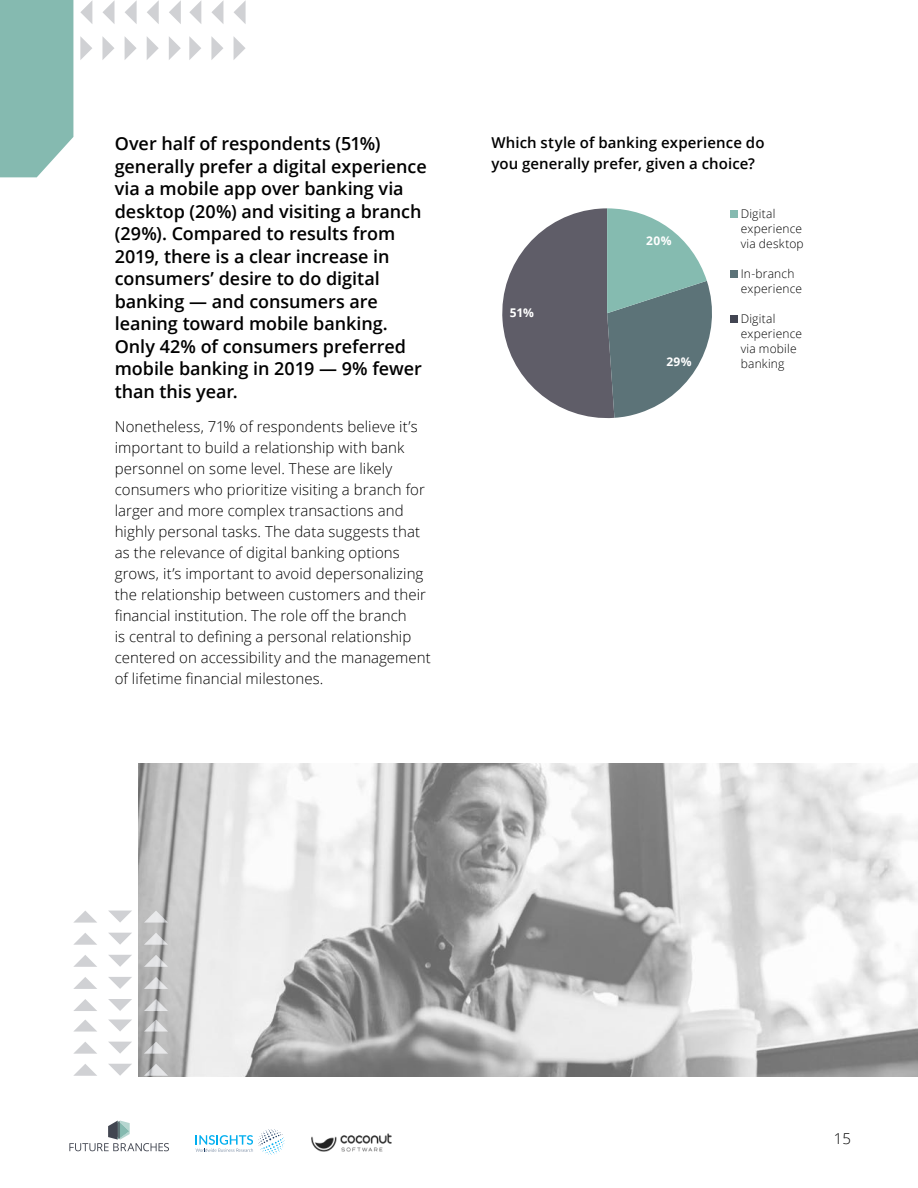
<style>
.page{position:relative;width:918px;height:1188px;background:#fff}
.page>*{position:absolute;margin:0;border:0;box-sizing:border-box;transform-origin:0 0}
.t1{font:600 18px/22.5px "Open Sans";letter-spacing:-.005em;color:#000}
.t2{font:300 15px/21px "Open Sans";letter-spacing:.005em;color:#000}
.t3{font:600 15px/21px "Open Sans";letter-spacing:.005em;color:#000}
.t4{font:300 12px/15px "Open Sans";letter-spacing:.015em;color:#000}
.t5{font:700 12px "Open Sans";color:#fff}
</style>
<div class="page">
<svg style="left:69px;top:1121px;width:100px;height:30px"></svg>
<svg style="left:196px;top:1129px;width:89px;height:26px"></svg>
<img style="left:311px;top:1134px;width:81px;height:17px">
<svg style="left:211px;top:36px;width:12px;height:24px"></svg>
<svg style="left:189px;top:36px;width:12px;height:24px"></svg>
<svg style="left:234px;top:37px;width:12px;height:23px"></svg>
<svg style="left:211px;top:1px;width:12px;height:23px"></svg>
<svg style="left:189px;top:1px;width:12px;height:23px"></svg>
<svg style="left:234px;top:0;width:12px;height:24px"></svg>
<svg style="left:102px;top:36px;width:12px;height:24px"></svg>
<svg style="left:80px;top:36px;width:12px;height:24px"></svg>
<svg style="left:147px;top:37px;width:12px;height:23px"></svg>
<svg style="left:169px;top:37px;width:12px;height:23px"></svg>
<svg style="left:125px;top:37px;width:12px;height:23px"></svg>
<svg style="left:147px;top:0;width:12px;height:24px"></svg>
<svg style="left:169px;top:0;width:12px;height:24px"></svg>
<svg style="left:102px;top:0;width:13px;height:24px"></svg>
<svg style="left:125px;top:0;width:12px;height:24px"></svg>
<svg style="left:80px;top:1px;width:12px;height:23px"></svg>
<div style="left:0;top:0;width:73px;height:177px;background:#85bab0"></div>
<svg style="left:502px;top:208px;width:210px;height:211px"></svg>
<div style="left:730px;top:210px;width:8px;height:8px;background:#85bab0"></div>
<div style="left:730px;top:270px;width:8px;height:8px;background:#5c7378"></div>
<div style="left:730px;top:315px;width:8px;height:8px;background:#424552"></div>
<img style="left:139px;top:764px;width:779px;height:313px">
<svg style="left:73px;top:977px;width:24px;height:12px"></svg>
<svg style="left:73px;top:999px;width:24px;height:12px"></svg>
<svg style="left:73px;top:933px;width:24px;height:12px"></svg>
<svg style="left:73px;top:955px;width:24px;height:12px"></svg>
<svg style="left:73px;top:911px;width:24px;height:12px"></svg>
<svg style="left:144px;top:977px;width:24px;height:12px"></svg>
<svg style="left:144px;top:999px;width:24px;height:12px"></svg>
<svg style="left:144px;top:933px;width:24px;height:12px"></svg>
<svg style="left:144px;top:955px;width:24px;height:12px"></svg>
<svg style="left:144px;top:911px;width:24px;height:12px"></svg>
<svg style="left:109px;top:933px;width:23px;height:12px"></svg>
<svg style="left:109px;top:911px;width:23px;height:12px"></svg>
<svg style="left:108px;top:977px;width:24px;height:12px"></svg>
<svg style="left:108px;top:999px;width:24px;height:12px"></svg>
<svg style="left:108px;top:955px;width:24px;height:12px"></svg>
<svg style="left:73px;top:1042px;width:24px;height:12px"></svg>
<svg style="left:73px;top:1020px;width:24px;height:12px"></svg>
<svg style="left:73px;top:1064px;width:24px;height:12px"></svg>
<svg style="left:144px;top:1042px;width:24px;height:12px"></svg>
<svg style="left:144px;top:1020px;width:24px;height:12px"></svg>
<svg style="left:144px;top:1064px;width:24px;height:12px"></svg>
<svg style="left:109px;top:1042px;width:23px;height:12px"></svg>
<svg style="left:109px;top:1020px;width:22px;height:11px"></svg>
<svg style="left:108px;top:1064px;width:24px;height:12px"></svg>
<p class="t1" style="left:115px;top:132px;width:313px">Over half of respondents (51%) generally prefer a digital experience via a mobile app over banking via desktop (20%) and visiting a branch (29%). Compared to results from<br>2019, there is a clear increase in consumers’ desire to do digital banking — and consumers are leaning toward mobile banking.<br>Only 42% of consumers preferred mobile banking in 2019 — 9% fewer than this year.</p>
<p class="t2" style="left:115px;top:416px;width:318px">Nonetheless, 71% of respondents believe it’s important to build a relationship with bank personnel on some level. These are likely consumers who prioritize visiting a branch for larger and more complex transactions and highly personal tasks. The data suggests that as the relevance of digital banking options grows, it’s important to avoid depersonalizing the relationship between customers and their financial institution. The role off the branch<br>is central to defining a personal relationship centered on accessibility and the management of lifetime financial milestones.</p>
<p class="t3" style="left:491px;top:132px;width:275px">Which style of banking experience do you generally prefer, given a choice?</p>
<p class="t4" style="left:741px;top:205px;width:65px">Digital experience via desktop</p>
<p class="t4" style="left:741px;top:266px;width:63px">In-branch experience</p>
<p class="t4" style="left:741px;top:311px;width:63px">Digital experience via mobile banking</p>
<p class="t5" style="left:646px;top:232px;width:27px">20%</p>
<p class="t5" style="left:510px;top:304px;width:26px">51%</p>
<p class="t5" style="left:666px;top:353px;width:27px">29%</p>
<p class="t2" style="left:834px;top:1128px;width:19px">15</p>
</div>
